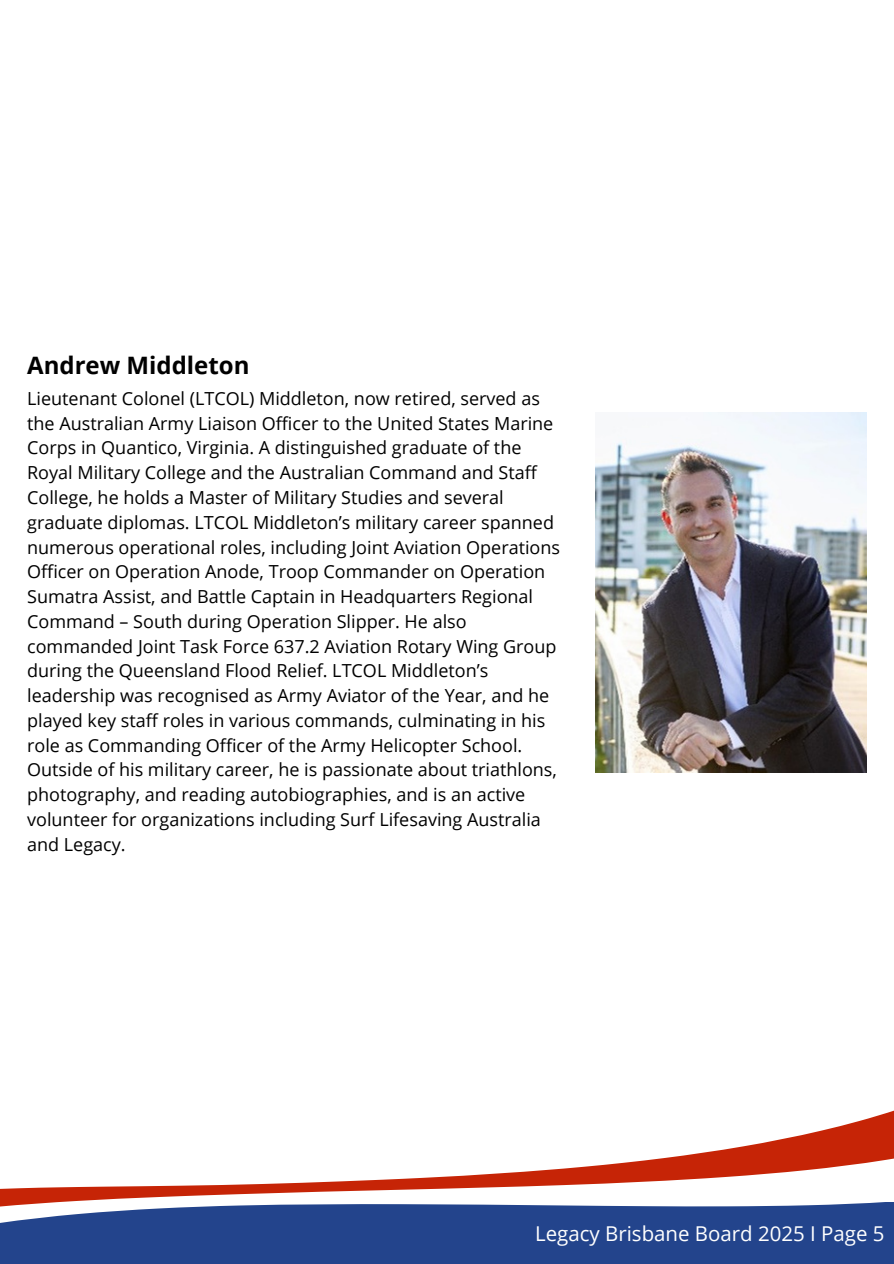
<style>
.page{position:relative;width:894px;height:1264px;background:#fff}
.page>*{position:absolute;margin:0;border:0;box-sizing:border-box;transform-origin:0 0}
.t1{font:700 24px "Open Sans";color:#000}
.t2{font:20.4px "Open Sans";color:#fff}
.t3{font:18px/24.8px "Open Sans";color:#000}
</style>
<div class="page">
<div style="left:0;top:1202px;width:893px;height:61px;background:#23448c"></div>
<svg style="left:0;top:1115px;width:893px;height:108px"></svg>
<img style="left:595px;top:412px;width:271px;height:360px">
<p class="t1" style="left:27px;top:348px;width:224px">Andrew Middleton</p>
<p class="t3" style="left:27px;top:385px;width:534px">Lieutenant Colonel (LTCOL) Middleton, now retired, served as the Australian Army Liaison Officer to the United States Marine Corps in Quantico, Virginia. A distinguished graduate of the Royal Military College and the Australian Command and Staff College, he holds a Master of Military Studies and several graduate diplomas. LTCOL Middleton’s military career spanned numerous operational roles, including Joint Aviation Operations Officer on Operation Anode, Troop Commander on Operation Sumatra Assist, and Battle Captain in Headquarters Regional Command – South during Operation Slipper. He also commanded Joint Task Force 637.2 Aviation Rotary Wing Group during the Queensland Flood Relief. LTCOL Middleton’s leadership was recognised as Army Aviator of the Year, and he played key staff roles in various commands, culminating in his role as Commanding Officer of the Army Helicopter School.<br>Outside of his military career, he is passionate about triathlons, photography, and reading autobiographies, and is an active volunteer for organizations including Surf Lifesaving Australia and Legacy.</p>
<h1 class="t2" style="left:535px;top:1219px;width:351px">Legacy Brisbane Board 2025 I Page 5</h1>
</div>
